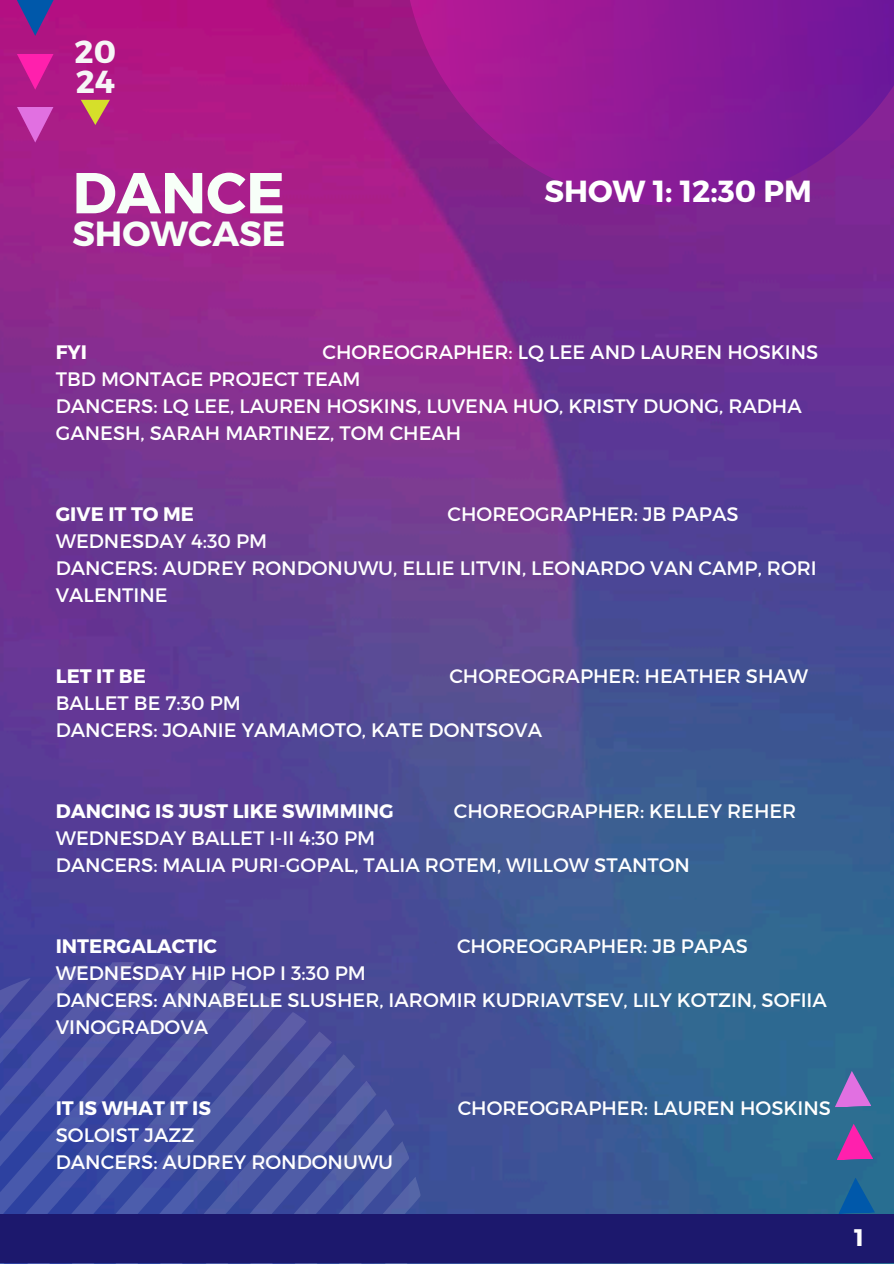
<style>
.page{position:relative;width:894px;height:1264px;background:#fff}
.page>*{position:absolute;margin:0;border:0;box-sizing:border-box;transform-origin:0 0}
.t1{font:700 57.6px "Montserrat";color:#f7fff8}
.t2{font:700 34.95px "Montserrat";color:#f7fff8}
.t3{font:700 31.8px/29.4px "Montserrat";color:#f6f6f6}
.t4{font:700 30.45px "Montserrat";color:#fff}
.t5{font:700 24px "Montserrat";color:#fff}
.t6{font:19.5px/27px "Montserrat";color:#fff}
.t7{font:700 19.5px "Montserrat";color:#fff}
</style>
<div class="page">
<img style="left:0;top:0;width:893px;height:1263px">
<svg style="left:81px;top:100px;width:29px;height:25px"></svg>
<svg style="left:17px;top:0;width:37px;height:36px"></svg>
<svg style="left:17px;top:54px;width:37px;height:36px"></svg>
<svg style="left:17px;top:107px;width:37px;height:36px"></svg>
<svg style="left:293px;top:0;width:600px;height:315px"></svg>
<svg style="left:0;top:962px;width:427px;height:301px"></svg>
<div style="left:0;top:1213px;width:893px;height:49px;background:#1c186d"></div>
<svg style="left:838px;top:1177px;width:36px;height:36px"></svg>
<svg style="left:836px;top:1123px;width:37px;height:37px"></svg>
<svg style="left:834px;top:1070px;width:37px;height:37px"></svg>
<p class="t3" style="left:74px;top:36px;width:43px">20<br>24</p>
<h1 class="t1" style="left:72px;top:155px;width:214px">DANCE</h1>
<h1 class="t2" style="left:72px;top:211px;width:214px">SHOWCASE</h1>
<p class="t4" style="left:544px;top:172px;width:269px">SHOW 1: 12:30 PM</p>
<h1 class="t7" style="left:56px;top:339px;width:33px">FYI</h1>
<h1 class="t6" style="left:322px;top:337px;width:497px">CHOREOGRAPHER: LQ LEE AND LAUREN HOSKINS</h1>
<p class="t6" style="left:56px;top:364px;width:306px">TBD MONTAGE PROJECT TEAM</p>
<h2 class="t6" style="left:56px;top:391px;width:747px">DANCERS: LQ LEE, LAUREN HOSKINS, LUVENA HUO, KRISTY DUONG, RADHA<br>GANESH, SARAH MARTINEZ, TOM CHEAH</h2>
<p class="t7" style="left:56px;top:501px;width:140px">GIVE IT TO ME</p>
<p class="t6" style="left:447px;top:499px;width:292px">CHOREOGRAPHER: JB PAPAS</p>
<p class="t6" style="left:56px;top:526px;width:213px">WEDNESDAY 4:30 PM</p>
<p class="t6" style="left:56px;top:553px;width:762px">DANCERS: AUDREY RONDONUWU, ELLIE LITVIN, LEONARDO VAN CAMP, RORI<br>VALENTINE</p>
<p class="t7" style="left:56px;top:663px;width:92px">LET IT BE</p>
<p class="t6" style="left:449px;top:661px;width:360px">CHOREOGRAPHER: HEATHER SHAW</p>
<p class="t6" style="left:56px;top:688px;width:187px">BALLET BE 7:30 PM</p>
<p class="t6" style="left:56px;top:715px;width:487px">DANCERS: JOANIE YAMAMOTO, KATE DONTSOVA</p>
<p class="t7" style="left:56px;top:798px;width:339px">DANCING IS JUST LIKE SWIMMING</p>
<p class="t6" style="left:454px;top:796px;width:344px">CHOREOGRAPHER: KELLEY REHER</p>
<p class="t6" style="left:56px;top:823px;width:321px">WEDNESDAY BALLET I-II 4:30 PM</p>
<p class="t6" style="left:56px;top:850px;width:635px">DANCERS: MALIA PURI-GOPAL, TALIA ROTEM, WILLOW STANTON</p>
<p class="t7" style="left:56px;top:933px;width:163px">INTERGALACTIC</p>
<p class="t6" style="left:457px;top:931px;width:292px">CHOREOGRAPHER: JB PAPAS</p>
<p class="t6" style="left:56px;top:958px;width:311px">WEDNESDAY HIP HOP I 3:30 PM</p>
<p class="t6" style="left:56px;top:985px;width:772px">DANCERS: ANNABELLE SLUSHER, IAROMIR KUDRIAVTSEV, LILY KOTZIN, SOFIIA<br>VINOGRADOVA</p>
<p class="t7" style="left:56px;top:1095px;width:157px">IT IS WHAT IT IS</p>
<p class="t6" style="left:457px;top:1093px;width:374px">CHOREOGRAPHER: LAUREN HOSKINS</p>
<p class="t6" style="left:56px;top:1120px;width:140px">SOLOIST JAZZ</p>
<p class="t6" style="left:56px;top:1147px;width:339px">DANCERS: AUDREY RONDONUWU</p>
<p class="t5" style="left:854px;top:1222px;width:11px">1</p>
</div>
